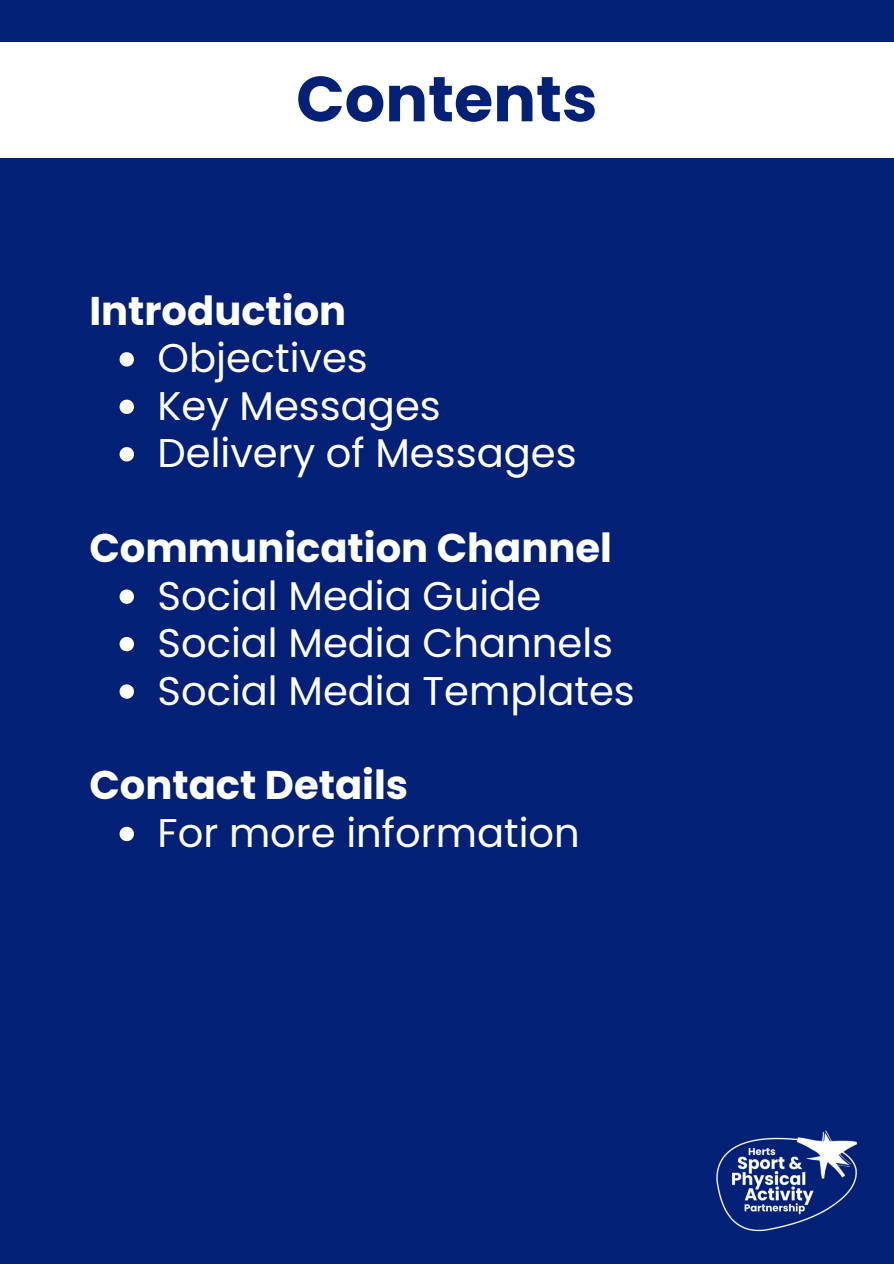
<style>
.page{position:relative;width:894px;height:1264px;background:#fff}
.page>*{position:absolute;margin:0;border:0;box-sizing:border-box;transform-origin:0 0}
.t1{font:700 63.6px "Poppins";color:#032077}
.t2{font:40.05px "Poppins";color:#fff}
.t3{font:700 40.05px "Poppins";color:#fff}
</style>
<div class="page">
<div style="left:0;top:0;width:893px;height:1263px;background:#032077"></div>
<div style="left:0;top:42px;width:893px;height:116px;background:#fff"></div>
<svg style="left:119px;top:352px;width:15px;height:14px"></svg>
<svg style="left:119px;top:399px;width:15px;height:15px"></svg>
<svg style="left:119px;top:447px;width:15px;height:14px"></svg>
<svg style="left:119px;top:589px;width:15px;height:15px"></svg>
<svg style="left:119px;top:637px;width:15px;height:14px"></svg>
<svg style="left:119px;top:684px;width:15px;height:14px"></svg>
<svg style="left:119px;top:826px;width:15px;height:15px"></svg>
<img style="left:716px;top:1130px;width:142px;height:102px">
<p class="t1" style="left:296px;top:54px;width:303px">Contents</p>
<h1 class="t3" style="left:89px;top:283px;width:258px">Introduction</h1>
<h2 class="t2" style="left:157px;top:330px;width:212px">Objectives</h2>
<p class="t2" style="left:157px;top:378px;width:285px">Key Messages</p>
<p class="t2" style="left:157px;top:425px;width:420px">Delivery of Messages</p>
<p class="t3" style="left:89px;top:520px;width:524px">Communication Channel</p>
<h2 class="t2" style="left:157px;top:567px;width:385px">Social Media Guide</h2>
<p class="t2" style="left:157px;top:615px;width:457px">Social Media Channels</p>
<p class="t2" style="left:157px;top:662px;width:478px">Social Media Templates</p>
<p class="t3" style="left:89px;top:757px;width:320px">Contact Details</p>
<h2 class="t2" style="left:157px;top:804px;width:424px">For more information</h2>
</div>
